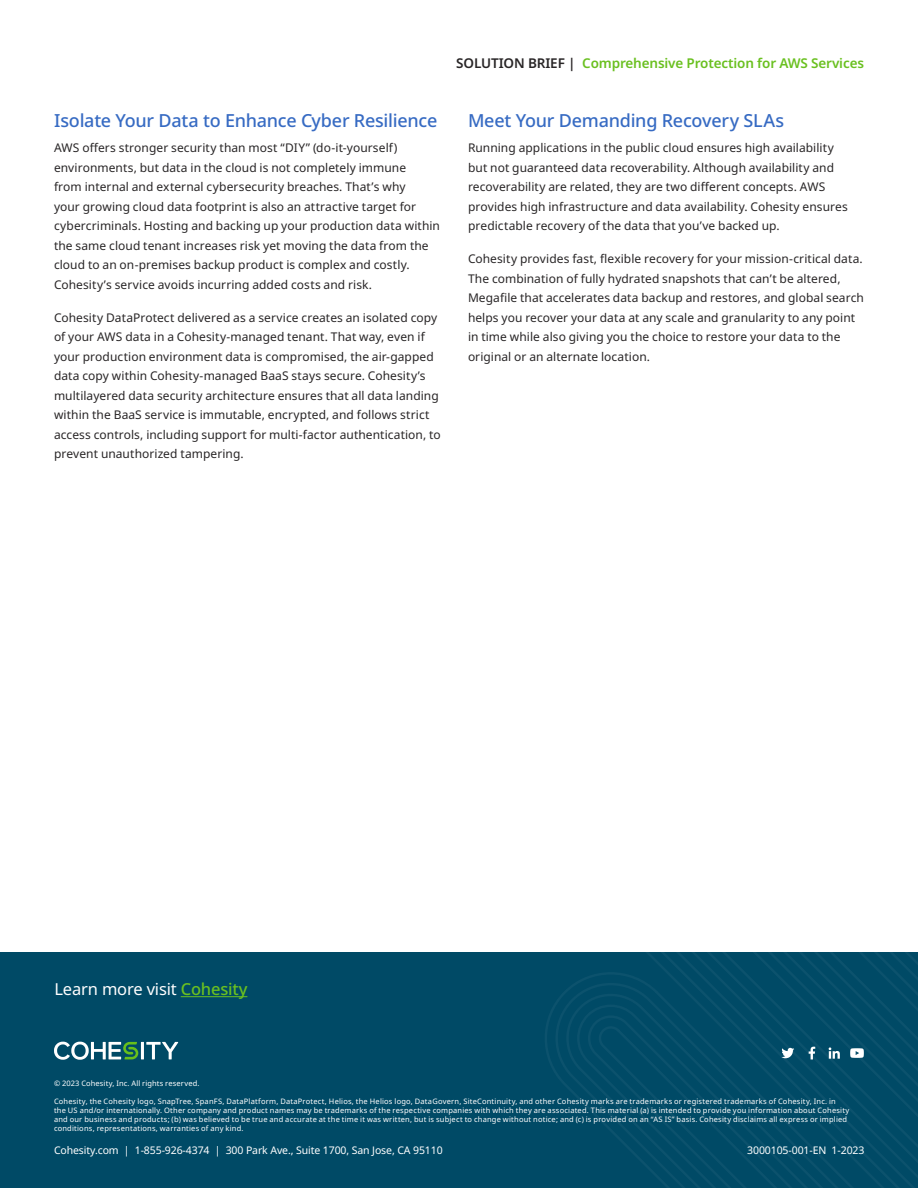
<style>
.page{position:relative;width:918px;height:1188px;background:#fff}
.page>*{position:absolute;margin:0;border:0;box-sizing:border-box;transform-origin:0 0}
.Subtitle_1{font:500 18px "Noto Sans";letter-spacing:-.015em;color:#376bc3}
.t1{font:16.5px "Noto Sans";letter-spacing:-.01em;color:#fff}
.t2{font:600 13.5px "Noto Sans";letter-spacing:-.01em;color:#6ac020}
.Body{font:12px/19.5px "Noto Sans";letter-spacing:.005em;color:#282526}
.t3{font:10.5px "Noto Sans";letter-spacing:-.01em;color:#fff}
.t4{font:7.5px/9px "Noto Sans";letter-spacing:.025em;color:#fff}
.s1{color:#282526}
.s2{font-weight:500;color:#6ac020}
</style>
<div class="page">
<div style="left:0;top:952px;width:918px;height:236px;background:#004a66"></div>
<svg style="left:545px;top:973px;width:78px;height:170px"></svg>
<svg style="left:623px;top:952px;width:295px;height:236px"></svg>
<hr style="left:141px;top:1042px;width:3px;height:17px;background:#fff">
<svg style="left:146px;top:1042px;width:32px;height:17px"></svg>
<svg style="left:54px;top:1042px;width:84px;height:18px"></svg>
<hr style="left:181px;top:996px;width:66px;height:1px;background:#6ac020">
<svg style="left:751px;top:952px;width:167px;height:218px"></svg>
<p class="t2" style="left:456px;top:54px;width:409px"><span class="s1">SOLUTION BRIEF |</span> Comprehensive Protection for AWS Services</p>
<p class="Subtitle_1" style="left:54px;top:108px;width:385px">Isolate Your Data to Enhance Cyber Resilience</p>
<p class="Body" style="left:54px;top:139px;width:388px">AWS offers stronger security than most “DIY” (do-it-yourself) environments, but data in the cloud is not completely immune<br>from internal and external cybersecurity breaches. That’s why<br>your growing cloud data footprint is also an attractive target for cybercriminals. Hosting and backing up your production data within the same cloud tenant increases risk yet moving the data from the cloud to an on-premises backup product is complex and costly.<br>Cohesity’s service avoids incurring added costs and risk.</p>
<p class="Body" style="left:54px;top:308px;width:388px">Cohesity DataProtect delivered as a service creates an isolated copy of your AWS data in a Cohesity-managed tenant. That way, even if your production environment data is compromised, the air-gapped data copy within Cohesity-managed BaaS stays secure. Cohesity’s multilayered data security architecture ensures that all data landing within the BaaS service is immutable, encrypted, and follows strict access controls, including support for multi-factor authentication, to prevent unauthorized tampering.</p>
<p class="Subtitle_1" style="left:468px;top:108px;width:318px">Meet Your Demanding Recovery SLAs</p>
<p class="Body" style="left:468px;top:139px;width:381px">Running applications in the public cloud ensures high availability but not guaranteed data recoverability. Although availability and recoverability are related, they are two different concepts. AWS provides high infrastructure and data availability. Cohesity ensures predictable recovery of the data that you’ve backed up.</p>
<p class="Body" style="left:468px;top:250px;width:397px">Cohesity provides fast, flexible recovery for your mission-critical data.<br>The combination of fully hydrated snapshots that can’t be altered, Megafile that accelerates data backup and restores, and global search helps you recover your data at any scale and granularity to any point in time while also giving you the choice to restore your data to the original or an alternate location.</p>
<h2 class="t1" style="left:55px;top:977px;width:194px">Learn more visit <span class="s2">Cohesity</span></h2>
<p class="t4" style="left:54px;top:1079px;width:147px">© 2023 Cohesity, Inc. All rights reserved.</p>
<p class="t4" style="left:54px;top:1097px;width:797px">Cohesity, the Cohesity logo, SnapTree, SpanFS, DataPlatform, DataProtect, Helios, the Helios logo, DataGovern, SiteContinuity, and other Cohesity marks are trademarks or registered trademarks of Cohesity, Inc. in the US and/or internationally. Other company and product names may be trademarks of the respective companies with which they are associated. This material (a) is intended to provide you information about Cohesity and our business and products; (b) was believed to be true and accurate at the time it was written, but is subject to change without notice; and (c) is provided on an “AS IS” basis. Cohesity disclaims all express or implied conditions, representations, warranties of any kind.</p>
<p class="t3" style="left:54px;top:1143px;width:390px">Cohesity.com | 1-855-926-4374 | 300 Park Ave., Suite 1700, San Jose, CA 95110</p>
<p class="t3" style="left:747px;top:1143px;width:119px">3000105-001-EN 1-2023</p>
</div>
